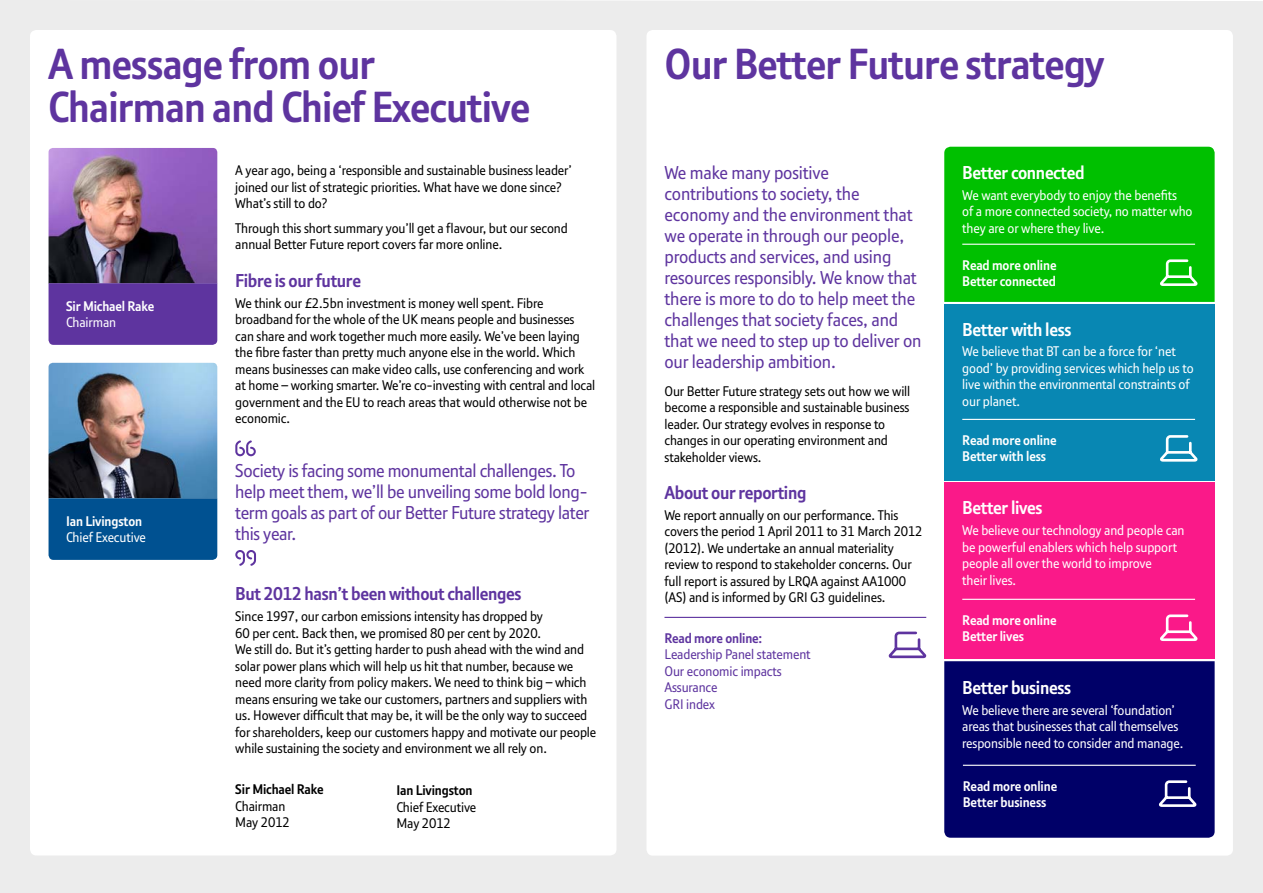
<style>
.page{position:relative;width:1263px;height:893px;background:#ececec}
.page>*{position:absolute;margin:0;border:0;box-sizing:border-box;transform-origin:0 0}
.t1{font:700 42px/43.5px "New BT";letter-spacing:-.02em;color:#5e349f}
.t2{font:18px/21px "New BT";letter-spacing:-.01em;color:#5e349f}
.t3{font:700 18px "New BT";letter-spacing:-.02em;color:#5e349f}
.t4{font:700 18px "New BT";letter-spacing:-.02em;color:#fff}
.t5{font:13.5px/16.5px "New BT";letter-spacing:-.01em;color:#000}
.t6{font:13.5px/16.5px "New BT";letter-spacing:-.01em;color:#fff}
.t7{font:700 13.5px/16.5px "New BT";letter-spacing:-.01em;color:#fff}
.t8{font:13.5px/16.5px "New BT";letter-spacing:-.01em;color:#5e349f}
.t9{font:700 13.5px "New BT";letter-spacing:-.01em;color:#000}
.t10{font:700 13.5px "New BT";letter-spacing:-.01em;color:#5e349f}
</style>
<div class="page">
<div style="left:30px;top:30px;width:586px;height:825px;background:#fff;border-radius:6px"></div>
<div style="left:646px;top:30px;width:587px;height:826px;background:#fff;border-radius:6px"></div>
<img style="left:49px;top:363px;width:168px;height:135px">
<div style="left:49px;top:498px;width:168px;height:62px;background:#005191"></div>
<div style="left:944px;top:147px;width:270px;height:155px;background:#00c000"></div>
<div style="left:944px;top:304px;width:270px;height:176px;background:#0887b3"></div>
<hr style="left:962px;top:419px;width:233px;height:1px;background:#fff">
<svg style="left:1160px;top:435px;width:37px;height:27px"></svg>
<div style="left:944px;top:661px;width:270px;height:177px;background:#000068"></div>
<hr style="left:963px;top:765px;width:233px;height:1px;background:#fff">
<svg style="left:1158px;top:779px;width:38px;height:29px"></svg>
<svg style="left:235px;top:440px;width:21px;height:16px"></svg>
<svg style="left:235px;top:550px;width:21px;height:16px"></svg>
<img style="left:49px;top:148px;width:168px;height:135px">
<div style="left:49px;top:283px;width:168px;height:62px;background:#5e349f"></div>
<div style="left:944px;top:483px;width:270px;height:176px;background:#fa1989"></div>
<hr style="left:962px;top:599px;width:233px;height:1px;background:#fff">
<svg style="left:1160px;top:614px;width:37px;height:27px"></svg>
<hr style="left:664px;top:617px;width:262px;height:1px;background:#5e349f">
<svg style="left:888px;top:631px;width:37px;height:28px"></svg>
<h1 class="t1" style="left:48px;top:43px;width:484px">A message from our<br>Chairman and Chief Executive</h1>
<p class="t7" style="left:66px;top:298px;width:90px">Sir Michael Rake</p>
<p class="t6" style="left:66px;top:314px;width:52px">Chairman</p>
<p class="t7" style="left:66px;top:513px;width:78px">Ian Livingston</p>
<p class="t6" style="left:66px;top:529px;width:82px">Chief Executive</p>
<p class="t5" style="left:235px;top:162px;width:338px">A year ago, being a ‘responsible and sustainable business leader’ joined our list of strategic priorities. What have we done since?<br>What’s still to do?</p>
<p class="t5" style="left:235px;top:220px;width:334px">Through this short summary you’ll get a flavour, but our second annual Better Future report covers far more online.</p>
<h2 class="t3" style="left:235px;top:270px;width:127px">Fibre is our future</h2>
<p class="t5" style="left:235px;top:295px;width:361px">We think our £2.5bn investment is money well spent. Fibre broadband for the whole of the UK means people and businesses can share and work together much more easily. We’ve been laying the fibre faster than pretty much anyone else in the world. Which means businesses can make video calls, use conferencing and work at home – working smarter. We’re co-investing with central and local government and the EU to reach areas that would otherwise not be economic.</p>
<h2 class="t2" style="left:235px;top:460px;width:355px">Society is facing some monumental challenges. To help meet them, we’ll be unveiling some bold long&shy;term goals as part of our Better Future strategy later this year.</h2>
<h2 class="t3" style="left:235px;top:583px;width:288px">But 2012 hasn’t been without challenges</h2>
<p class="t5" style="left:235px;top:608px;width:362px">Since 1997, our carbon emissions intensity has dropped by<br>60 per cent. Back then, we promised 80 per cent by 2020.<br>We still do. But it’s getting harder to push ahead with the wind and solar power plans which will help us hit that number, because we need more clarity from policy makers. We need to think big – which means ensuring we take our customers, partners and suppliers with us. However difficult that may be, it will be the only way to succeed for shareholders, keep our customers happy and motivate our people while sustaining the society and environment we all rely on.</p>
<p class="t9" style="left:235px;top:782px;width:90px">Sir Michael Rake</p>
<p class="t5" style="left:235px;top:798px;width:56px">Chairman<br>May 2012</p>
<p class="t9" style="left:396px;top:782px;width:78px">Ian Livingston</p>
<p class="t5" style="left:396px;top:798px;width:82px">Chief Executive<br>May 2012</p>
<h1 class="t1" style="left:664px;top:43px;width:441px">Our Better Future strategy</h1>
<p class="t2" style="left:664px;top:162px;width:258px">We make many positive contributions to society, the economy and the environment that we operate in through our people, products and services, and using resources responsibly. We know that there is more to do to help meet the challenges that society faces, and that we need to step up to deliver on our leadership ambition.</p>
<p class="t5" style="left:664px;top:383px;width:247px">Our Better Future strategy sets out how we will become a responsible and sustainable business leader. Our strategy evolves in response to changes in our operating environment and stakeholder views.</p>
<h2 class="t3" style="left:664px;top:482px;width:143px">About our reporting</h2>
<p class="t5" style="left:664px;top:507px;width:260px">We report annually on our performance. This covers the period 1 April 2011 to 31 March 2012 (2012). We undertake an annual materiality review to respond to stakeholder concerns. Our full report is assured by LRQA against AA1000 (AS) and is informed by GRI G3 guidelines.</p>
<h2 class="t4" style="left:962px;top:162px;width:124px">Better connected</h2>
<p class="t6" style="left:962px;top:187px;width:232px">We want everybody to enjoy the benefits<br>of a more connected society, no matter who they are or where they live.</p>
<p class="t7" style="left:962px;top:257px;width:96px">Read more online<br>Better connected</p>
<h2 class="t4" style="left:962px;top:319px;width:111px">Better with less</h2>
<p class="t6" style="left:962px;top:343px;width:233px">We believe that BT can be a force for ‘net good’ by providing services which help us to live within the environmental constraints of our planet.</p>
<p class="t7" style="left:962px;top:432px;width:96px">Read more online<br>Better with less</p>
<h2 class="t4" style="left:962px;top:497px;width:82px">Better lives</h2>
<p class="t6" style="left:962px;top:522px;width:224px">We believe our technology and people can be powerful enablers which help support people all over the world to improve<br>their lives.</p>
<p class="t7" style="left:962px;top:612px;width:96px">Read more online</p>
<p class="t10" style="left:664px;top:630px;width:99px">Read more online:</p>
<p class="t7" style="left:962px;top:628px;width:63px">Better lives</p>
<p class="t8" style="left:664px;top:646px;width:148px">Leadership Panel statement<br>Our economic impacts<br>Assurance<br>GRI index</p>
<h2 class="t4" style="left:962px;top:677px;width:110px">Better business</h2>
<p class="t6" style="left:962px;top:702px;width:223px">We believe there are several ‘foundation’ areas that businesses that call themselves responsible need to consider and manage.</p>
<p class="t7" style="left:963px;top:778px;width:96px">Read more online<br>Better business</p>
</div>
